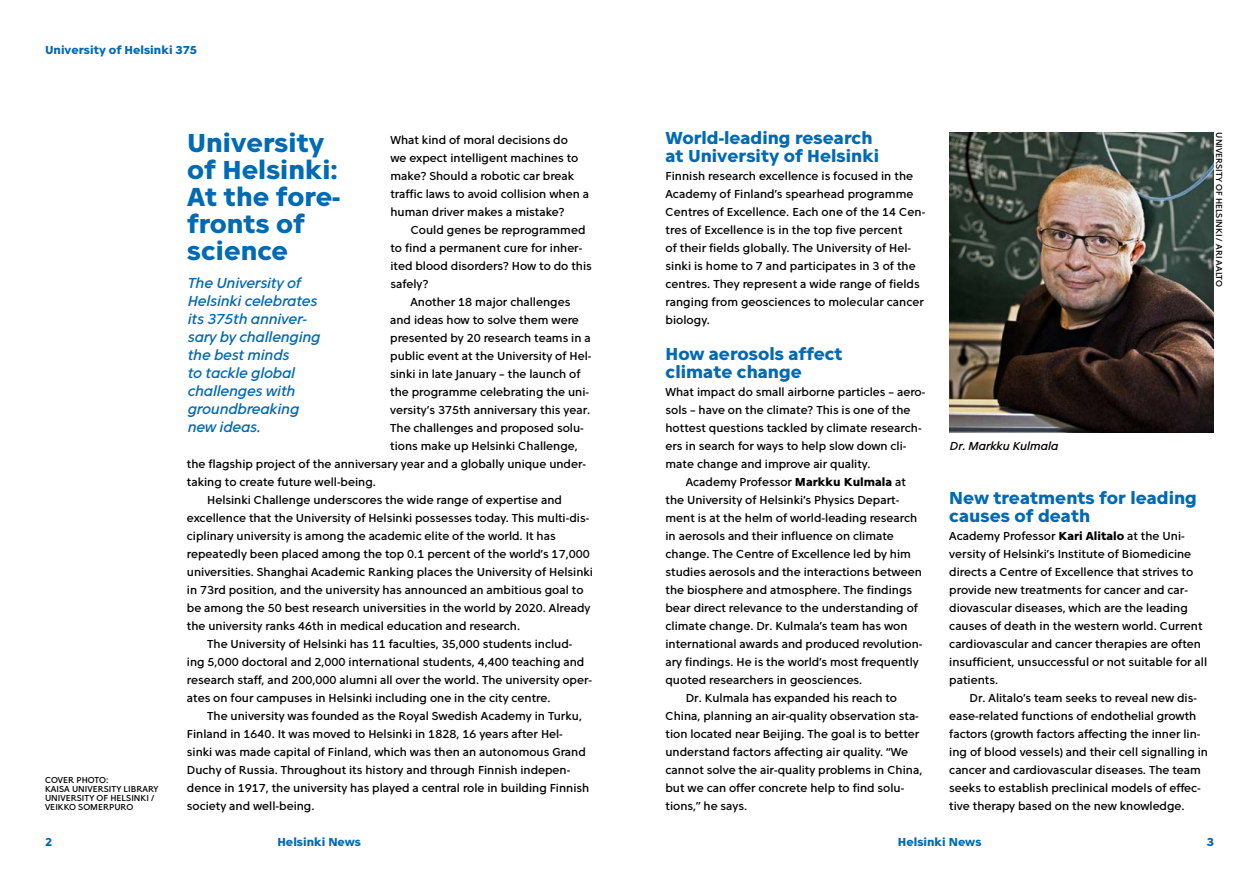
<style>
.page{position:relative;width:1259px;height:893px;background:#fff}
.page>*{position:absolute;margin:0;border:0;box-sizing:border-box;transform-origin:0 0}
.t1{font:700 27px/27px "Helsinki Avoin Sans";color:#006ab4}
.t2{font:700 18px/18px "Helsinki Avoin Sans";color:#006ab4}
.t3{font:italic 15px/18px "Helsinki Avoin Sans";color:#006ab4}
.t4{font:12px/18px "Helsinki Avoin Sans";color:#000}
.t5{font:700 12px "Helsinki Avoin Sans";color:#006ab4}
.t6{font:italic 12px "Helsinki Avoin Sans";color:#000}
.t7{font:9px/9px "Helsinki Avoin Sans";letter-spacing:.005em;color:#000}
.s1{font-weight:700}
</style>
<div class="page">
<img style="left:949px;top:132px;width:265px;height:300px">
<p class="t5" style="left:45px;top:41px;width:153px">University of Helsinki 375</p>
<p class="t7" style="left:45px;top:775px;width:115px">COVER PHOTO:<br>KAISA UNIVERSITY LIBRARY<br>UNIVERSITY OF HELSINKI /<br>VEIKKO SOMERPURO</p>
<h1 class="t1" style="left:187px;top:128px;width:155px">University of Helsinki:<br>At the fore&shy;fronts of science</h1>
<p class="t3" style="left:187px;top:274px;width:134px">The University of<br>Helsinki celebrates its 375th anniver&shy;sary by challenging the best minds<br>to tackle global challenges with groundbreaking new ideas.</p>
<p class="t4" style="left:390px;top:131px;width:200px">What kind of moral decisions do<br>we expect intelligent machines to make? Should a robotic car break traffic laws to avoid collision when a human driver makes a mistake?</p>
<p class="t4" style="left:411px;top:221px;width:176px">Could genes be reprogrammed</p>
<p class="t4" style="left:390px;top:239px;width:193px">to find a permanent cure for inher-</p>
<p class="t4" style="left:390px;top:257px;width:203px">ited blood disorders? How to do this</p>
<p class="t4" style="left:390px;top:275px;width:40px">safely?</p>
<p class="t4" style="left:410px;top:293px;width:161px">Another 18 major challenges</p>
<p class="t4" style="left:390px;top:311px;width:190px">and ideas how to solve them were</p>
<p class="t4" style="left:390px;top:329px;width:202px">presented by 20 research teams in a</p>
<p class="t4" style="left:390px;top:347px;width:203px">public event at the University of Hel-</p>
<p class="t4" style="left:390px;top:365px;width:192px">sinki in late January – the launch of</p>
<p class="t4" style="left:390px;top:383px;width:200px">the programme celebrating the uni-</p>
<p class="t4" style="left:390px;top:401px;width:202px">versity’s 375th anniversary this year.</p>
<p class="t4" style="left:390px;top:419px;width:195px">The challenges and proposed solu-</p>
<p class="t4" style="left:390px;top:437px;width:189px">tions make up Helsinki Challenge,</p>
<p class="t4" style="left:187px;top:455px;width:401px">the flagship project of the anniversary year and a globally unique under-</p>
<p class="t4" style="left:187px;top:473px;width:190px">taking to create future well-being.</p>
<p class="t4" style="left:207px;top:491px;width:356px">Helsinki Challenge underscores the wide range of expertise and</p>
<p class="t4" style="left:187px;top:509px;width:404px">excellence that the University of Helsinki possesses today. This multi-dis-</p>
<p class="t4" style="left:187px;top:527px;width:370px">ciplinary university is among the academic elite of the world. It has</p>
<p class="t4" style="left:187px;top:545px;width:404px">repeatedly been placed among the top 0.1 percent of the world’s 17,000</p>
<p class="t4" style="left:187px;top:563px;width:408px">universities. Shanghai Academic Ranking places the University of Helsinki</p>
<p class="t4" style="left:187px;top:581px;width:398px">in 73rd position, and the university has announced an ambitious goal to</p>
<p class="t4" style="left:187px;top:599px;width:405px">be among the 50 best research universities in the world by 2020. Already</p>
<p class="t4" style="left:187px;top:617px;width:335px">the university ranks 46th in medical education and research.</p>
<p class="t4" style="left:207px;top:635px;width:367px">The University of Helsinki has 11 faculties, 35,000 students includ-</p>
<p class="t4" style="left:187px;top:653px;width:399px">ing 5,000 doctoral and 2,000 international students, 4,400 teaching and</p>
<p class="t4" style="left:187px;top:671px;width:407px">research staff, and 200,000 alumni all over the world. The university oper-</p>
<p class="t4" style="left:187px;top:689px;width:365px">ates on four campuses in Helsinki including one in the city centre.</p>
<p class="t4" style="left:207px;top:707px;width:376px">The university was founded as the Royal Swedish Academy in Turku,</p>
<p class="t4" style="left:187px;top:725px;width:377px">Finland in 1640. It was moved to Helsinki in 1828, 16 years after Hel-</p>
<p class="t4" style="left:187px;top:743px;width:400px">sinki was made capital of Finland, which was then an autonomous Grand</p>
<p class="t4" style="left:187px;top:761px;width:385px">Duchy of Russia. Throughout its history and through Finnish indepen-</p>
<p class="t4" style="left:187px;top:779px;width:404px">dence in 1917, the university has played a central role in building Finnish</p>
<p class="t4" style="left:187px;top:797px;width:129px">society and well-being.</p>
<h2 class="t2" style="left:665px;top:128px;width:215px">World-leading research at University of Helsinki</h2>
<p class="t4" style="left:665px;top:167px;width:261px">Finnish research excellence is focused in the Academy of Finland’s spearhead programme Centres of Excellence. Each one of the 14 Cen&shy;tres of Excellence is in the top five percent<br>of their fields globally. The University of Hel&shy;sinki is home to 7 and participates in 3 of the centres. They represent a wide range of fields ranging from geosciences to molecular cancer biology.</p>
<h2 class="t2" style="left:665px;top:344px;width:179px">How aerosols affect climate change</h2>
<p class="t4" style="left:665px;top:383px;width:261px">What impact do small airborne particles – aero-</p>
<p class="t4" style="left:665px;top:401px;width:246px">sols – have on the climate? This is one of the</p>
<p class="t4" style="left:665px;top:419px;width:258px">hottest questions tackled by climate research-</p>
<p class="t4" style="left:665px;top:437px;width:242px">ers in search for ways to help slow down cli-</p>
<p class="t4" style="left:665px;top:455px;width:206px">mate change and improve air quality.</p>
<p class="t4" style="left:686px;top:473px;width:222px">Academy Professor <span class="s1">Markku Kulmala</span> at</p>
<p class="t4" style="left:665px;top:491px;width:235px">the University of Helsinki’s Physics Depart-</p>
<p class="t4" style="left:665px;top:509px;width:253px">ment is at the helm of world-leading research</p>
<p class="t4" style="left:665px;top:527px;width:230px">in aerosols and their influence on climate</p>
<p class="t4" style="left:665px;top:545px;width:247px">change. The Centre of Excellence led by him</p>
<p class="t4" style="left:665px;top:563px;width:258px">studies aerosols and the interactions between</p>
<p class="t4" style="left:665px;top:581px;width:248px">the biosphere and atmosphere. The findings</p>
<p class="t4" style="left:665px;top:599px;width:254px">bear direct relevance to the understanding of</p>
<p class="t4" style="left:665px;top:617px;width:244px">climate change. Dr. Kulmala’s team has won</p>
<p class="t4" style="left:665px;top:635px;width:258px">international awards and produced revolution-</p>
<p class="t4" style="left:665px;top:653px;width:255px">ary findings. He is the world’s most frequently</p>
<p class="t4" style="left:665px;top:671px;width:198px">quoted researchers in geosciences.</p>
<p class="t4" style="left:686px;top:689px;width:213px">Dr. Kulmala has expanded his reach to</p>
<p class="t4" style="left:665px;top:707px;width:255px">China, planning an air-quality observation sta-</p>
<p class="t4" style="left:665px;top:725px;width:255px">tion located near Beijing. The goal is to better</p>
<p class="t4" style="left:665px;top:743px;width:244px">understand factors affecting air quality. “We</p>
<p class="t4" style="left:665px;top:761px;width:258px">cannot solve the air-quality problems in China,</p>
<p class="t4" style="left:665px;top:779px;width:240px">but we can offer concrete help to find solu-</p>
<p class="t4" style="left:665px;top:797px;width:83px">tions,” he says.</p>
<p class="t7" style="left:1224px;top:132px;width:156px;rotate:90deg">UNIVERSITY OF HELSINKI / ARI AALTO</p>
<p class="t6" style="left:949px;top:438px;width:110px">Dr. Markku Kulmala</p>
<h2 class="t2" style="left:949px;top:488px;width:249px">New treatments for leading causes of death</h2>
<p class="t4" style="left:949px;top:527px;width:259px">Academy Professor <span class="s1">Kari Alitalo</span> at the Uni&shy;versity of Helsinki’s Institute of Biomedicine directs a Centre of Excellence that strives to provide new treatments for cancer and car&shy;diovascular diseases, which are the leading causes of death in the western world. Current cardiovascular and cancer therapies are often insufficient, unsuccessful or not suitable for all patients.</p>
<p class="t4" style="left:949px;top:689px;width:260px;text-indent:20px">Dr. Alitalo’s team seeks to reveal new dis&shy;ease-related functions of endothelial growth factors (growth factors affecting the inner lin&shy;ing of blood vessels) and their cell signalling in cancer and cardiovascular diseases. The team seeks to establish preclinical models of effec&shy;tive therapy based on the new knowledge.</p>
<p class="t5" style="left:45px;top:833px;width:9px">2</p>
<p class="t5" style="left:277px;top:833px;width:85px">Helsinki News</p>
<p class="t5" style="left:898px;top:833px;width:85px">Helsinki News</p>
<p class="t5" style="left:1206px;top:833px;width:9px">3</p>
</div>
